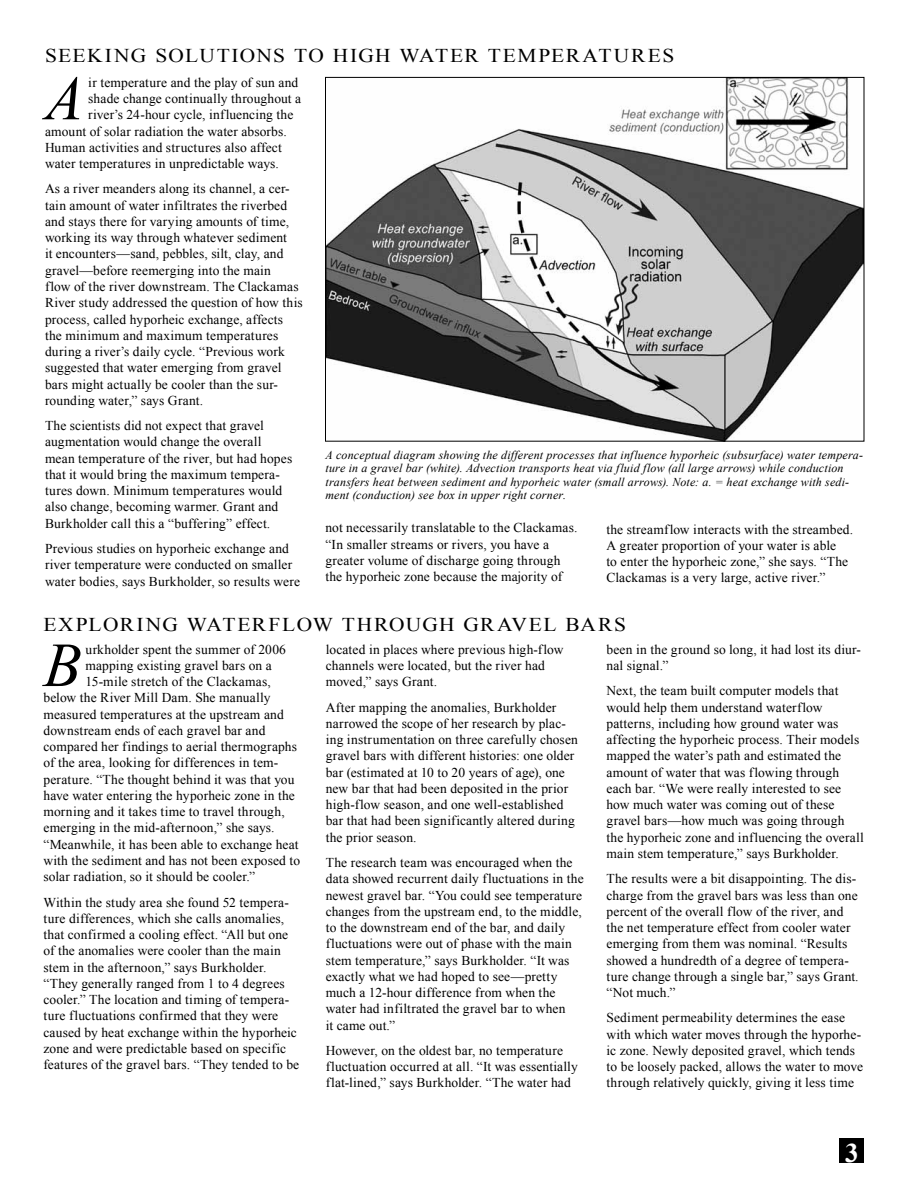
<style>
.page{position:relative;width:918px;height:1188px;background:#fff}
.page>*{position:absolute;margin:0;border:0;box-sizing:border-box;transform-origin:0 0}
.t1{font:italic 62.7px "Times New Roman";color:#000}
.t2{font:700 27px "Times New Roman";color:#fff}
.t3{font:19.5px "Times New Roman";letter-spacing:.07em;color:#000;scale:1.1 1}
.t4{font:13.5px/16.2px "Times New Roman";letter-spacing:.01em;color:#000}
.t5{font:italic 12px/13.5px "Times New Roman";letter-spacing:.015em;color:#000}
</style>
<div class="page">
<div style="left:840px;top:1138px;width:24px;height:24px;background:#000"></div>
<img style="left:327px;top:79px;width:535px;height:361px">
<h3 class="t3" style="left:45px;top:42px;width:574px">SEEKING SOLUTIONS TO HIGH WATER TEMPERATURES</h3>
<h1 class="t1" style="left:45px;top:55px;width:40px">A</h1>
<p class="t4" style="left:88px;top:74px;width:212px">ir temperature and the play of sun and</p>
<p class="t4" style="left:88px;top:90px;width:214px">shade change continually throughout a</p>
<p class="t4" style="left:88px;top:106px;width:207px">river’s 24-hour cycle, influencing the</p>
<p class="t4" style="left:45px;top:123px;width:243px">amount of solar radiation the water absorbs.</p>
<p class="t4" style="left:45px;top:139px;width:238px">Human activities and structures also affect</p>
<p class="t4" style="left:45px;top:155px;width:235px">water temperatures in unpredictable ways.</p>
<p class="t4" style="left:45px;top:181px;width:259px">As a river meanders along its channel, a cer&shy;tain amount of water infiltrates the riverbed and stays there for varying amounts of time, working its way through whatever sediment<br>it encounters—sand, pebbles, silt, clay, and gravel—before reemerging into the main<br>flow of the river downstream. The Clackamas River study addressed the question of how this process, called hyporheic exchange, affects the minimum and maximum temperatures during a river’s daily cycle. “Previous work suggested that water emerging from gravel bars might actually be cooler than the sur&shy;rounding water,” says Grant.</p>
<p class="t4" style="left:45px;top:417px;width:249px">The scientists did not expect that gravel augmentation would change the overall mean temperature of the river, but had hopes that it would bring the maximum tempera&shy;tures down. Minimum temperatures would also change, becoming warmer. Grant and Burkholder call this a “buffering” effect.</p>
<p class="t4" style="left:45px;top:540px;width:257px">Previous studies on hyporheic exchange and river temperature were conducted on smaller water bodies, says Burkholder, so results were</p>
<p class="t5" style="left:325px;top:448px;width:539px">A conceptual diagram showing the different processes that influence hyporheic (subsurface) water tempera&shy;ture in a gravel bar (white). Advection transports heat via fluid flow (all large arrows) while conduction transfers heat between sediment and hyporheic water (small arrows). Note: a. = heat exchange with sedi&shy;ment (conduction) see box in upper right corner.</p>
<p class="t4" style="left:325px;top:519px;width:254px">not necessarily translatable to the Clackamas. “In smaller streams or rivers, you have a greater volume of discharge going through the hyporheic zone because the majority of</p>
<p class="t4" style="left:606px;top:521px;width:248px">the streamflow interacts with the streambed.<br>A greater proportion of your water is able<br>to enter the hyporheic zone,” she says. “The Clackamas is a very large, active river.”</p>
<h3 class="t3" style="left:44px;top:611px;width:531px">EXPLORING WATERFLOW THROUGH GRAVEL BARS</h3>
<h1 class="t1" style="left:44px;top:622px;width:40px">B</h1>
<p class="t4" style="left:86px;top:641px;width:202px">urkholder spent the summer of 2006</p>
<p class="t4" style="left:326px;top:641px;width:239px">located in places where previous high-flow channels were located, but the river had moved,” says Grant.</p>
<p class="t4" style="left:326px;top:699px;width:254px">After mapping the anomalies, Burkholder narrowed the scope of her research by plac&shy;ing instrumentation on three carefully chosen gravel bars with different histories: one older bar (estimated at 10 to 20 years of age), one new bar that had been deposited in the prior high-flow season, and one well-established bar that had been significantly altered during the prior season.</p>
<p class="t4" style="left:326px;top:854px;width:259px">The research team was encouraged when the data showed recurrent daily fluctuations in the newest gravel bar. “You could see temperature changes from the upstream end, to the middle, to the downstream end of the bar, and daily fluctuations were out of phase with the main stem temperature,” says Burkholder. “It was exactly what we had hoped to see—pretty much a 12-hour difference from when the water had infiltrated the gravel bar to when<br>it came out.”</p>
<p class="t4" style="left:326px;top:1042px;width:254px">However, on the oldest bar, no temperature fluctuation occurred at all. “It was essentially flat-lined,” says Burkholder. “The water had</p>
<p class="t4" style="left:607px;top:641px;width:256px">been in the ground so long, it had lost its diur&shy;nal signal.”</p>
<p class="t4" style="left:607px;top:682px;width:259px">Next, the team built computer models that would help them understand waterflow patterns, including how ground water was affecting the hyporheic process. Their models mapped the water’s path and estimated the amount of water that was flowing through each bar. “We were really interested to see how much water was coming out of these gravel bars—how much was going through the hyporheic zone and influencing the overall main stem temperature,” says Burkholder.</p>
<p class="t4" style="left:607px;top:870px;width:254px">The results were a bit disappointing. The dis&shy;charge from the gravel bars was less than one percent of the overall flow of the river, and the net temperature effect from cooler water emerging from them was nominal. “Results showed a hundredth of a degree of tempera&shy;ture change through a single bar,” says Grant. “Not much.”</p>
<p class="t4" style="left:607px;top:1010px;width:258px">Sediment permeability determines the ease with which water moves through the hyporhe&shy;ic zone. Newly deposited gravel, which tends to be loosely packed, allows the water to move through relatively quickly, giving it less time</p>
<p class="t4" style="left:86px;top:657px;width:188px">mapping existing gravel bars on a</p>
<p class="t4" style="left:86px;top:673px;width:187px">15-mile stretch of the Clackamas,</p>
<p class="t4" style="left:44px;top:689px;width:228px">below the River Mill Dam. She manually</p>
<p class="t4" style="left:44px;top:706px;width:242px">measured temperatures at the upstream and</p>
<p class="t4" style="left:44px;top:722px;width:223px">downstream ends of each gravel bar and</p>
<p class="t4" style="left:44px;top:738px;width:255px">compared her findings to aerial thermographs</p>
<p class="t4" style="left:44px;top:755px;width:236px">of the area, looking for differences in tem-</p>
<p class="t4" style="left:44px;top:771px;width:252px">perature. “The thought behind it was that you</p>
<p class="t4" style="left:44px;top:787px;width:253px">have water entering the hyporheic zone in the</p>
<p class="t4" style="left:44px;top:803px;width:243px">morning and it takes time to travel through,</p>
<p class="t4" style="left:44px;top:820px;width:233px">emerging in the mid-afternoon,” she says.</p>
<p class="t4" style="left:44px;top:836px;width:257px">“Meanwhile, it has been able to exchange heat</p>
<p class="t4" style="left:44px;top:852px;width:258px">with the sediment and has not been exposed to</p>
<p class="t4" style="left:44px;top:868px;width:213px">solar radiation, so it should be cooler.”</p>
<p class="t4" style="left:44px;top:894px;width:257px">Within the study area she found 52 tempera&shy;ture differences, which she calls anomalies, that confirmed a cooling effect. “All but one of the anomalies were cooler than the main stem in the afternoon,” says Burkholder. “They generally ranged from 1 to 4 degrees cooler.” The location and timing of tempera&shy;ture fluctuations confirmed that they were caused by heat exchange within the hyporheic zone and were predictable based on specific features of the gravel bars. “They tended to be</p>
<h2 class="t2" style="left:845px;top:1135px;width:15px">3</h2>
</div>
